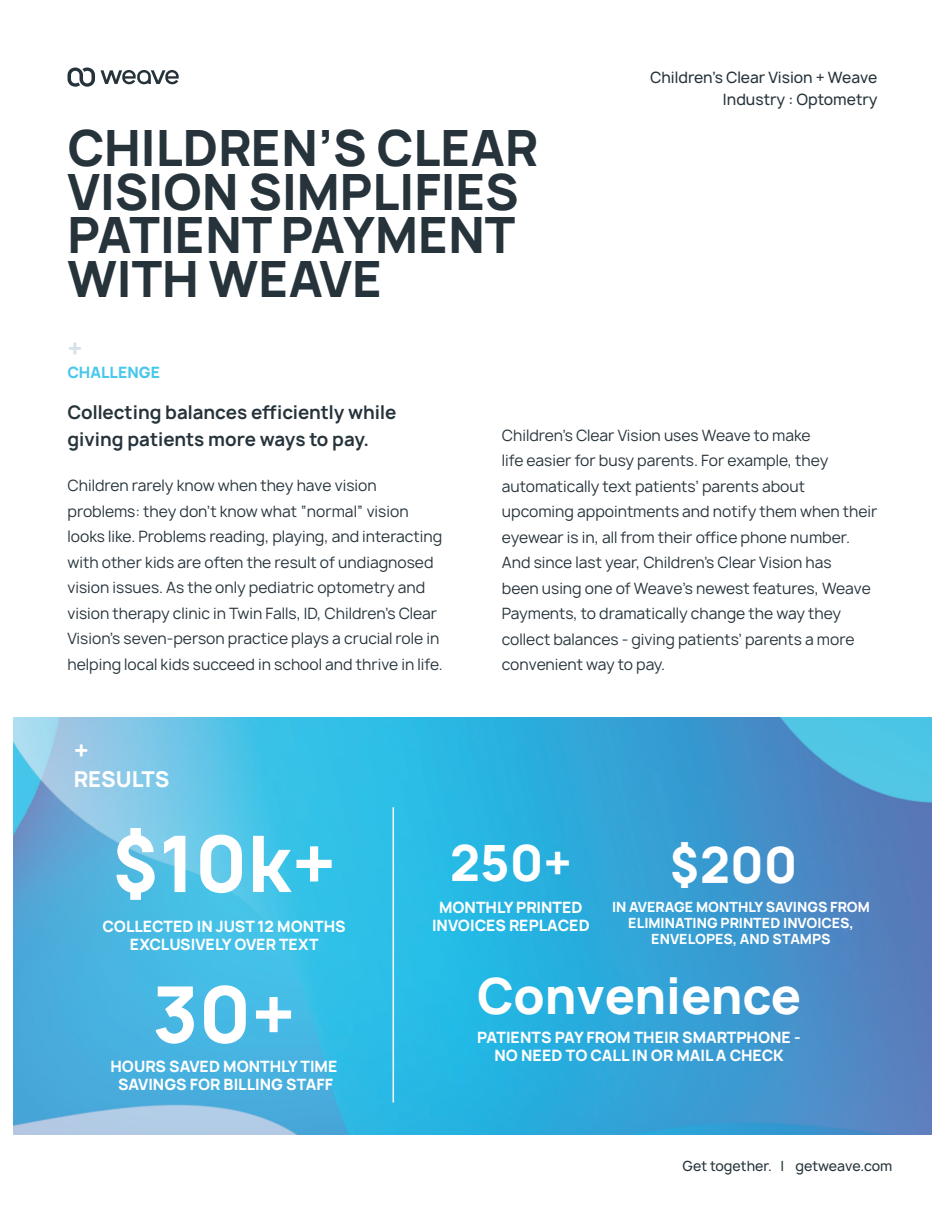
<style>
.page{position:relative;width:945px;height:1215px;background:#fff}
.page>*{position:absolute;margin:0;border:0;box-sizing:border-box;transform-origin:0 0}
.t1{font:800 75px "Manrope";color:#fff}
.t2{font:800 48px/43.5px "Manrope";color:#26333b}
.t3{font:800 48px "Manrope";color:#fff}
.t4{font:800 25.5px "Manrope";color:#d7e1e8}
.t5{font:800 25.5px "Manrope";color:#fff}
.t6{font:800 21px "Manrope";color:#fff}
.t7{font:700 18px/27px "Manrope";color:#26333b}
.t8{font:15px/25.5px "Manrope";color:#26333b}
.t9{font:800 15px/18px "Manrope";color:#fff;text-align:center}
.t10{font:500 15px "Manrope";color:#26333b}
.t11{font:800 15px "Manrope";color:#47c7ea}
.t12{font:800 13.5px/16.2px "Manrope";color:#fff;text-align:center}
.t13{font:500 13.5px "Manrope";color:#26333b}
</style>
<div class="page">
<svg style="left:67px;top:67px;width:112px;height:20px"></svg>
<img style="left:14px;top:717px;width:918px;height:418px">
<hr style="left:393px;top:807px;width:1px;height:296px;background:#fff">
<p class="t2" style="left:68px;top:127px;width:472px">CHILDREN’S CLEAR<br>VISION SIMPLIFIES<br>PATIENT PAYMENT<br>WITH WEAVE</p>
<p class="t4" style="left:68px;top:331px;width:17px">+</p>
<p class="t11" style="left:68px;top:362px;width:94px">CHALLENGE</p>
<p class="t10" style="left:650px;top:68px;width:229px">Children’s Clear Vision + Weave</p>
<p class="t10" style="left:723px;top:90px;width:156px">Industry : Optometry</p>
<p class="t7" style="left:68px;top:399px;width:330px">Collecting balances efficiently while giving patients more ways to pay.</p>
<p class="t8" style="left:68px;top:473px;width:377px">Children rarely know when they have vision problems: they don’t know what “normal” vision looks like. Problems reading, playing, and interacting with other kids are often the result of undiagnosed vision issues. As the only pediatric optometry and vision therapy clinic in Twin Falls, ID, Children’s Clear Vision’s seven-person practice plays a crucial role in helping local kids succeed in school and thrive in life.</p>
<p class="t5" style="left:74px;top:733px;width:17px">+</p>
<p class="t6" style="left:74px;top:765px;width:97px">RESULTS</p>
<p class="t8" style="left:502px;top:423px;width:377px">Children’s Clear Vision uses Weave to make<br>life easier for busy parents. For example, they automatically text patients’ parents about upcoming appointments and notify them when their eyewear is in, all from their office phone number.<br>And since last year, Children’s Clear Vision has<br>been using one of Weave’s newest features, Weave Payments, to dramatically change the way they collect balances - giving patients’ parents a more convenient way to pay.</p>
<p class="t1" style="left:112px;top:813px;width:226px">$10k+</p>
<p class="t9" style="left:102px;top:917px;width:245px">COLLECTED IN JUST 12 MONTHS<br>EXCLUSIVELY OVER TEXT</p>
<p class="t3" style="left:450px;top:831px;width:124px">250+</p>
<p class="t3" style="left:669px;top:833px;width:130px">$200</p>
<p class="t9" style="left:439px;top:899px;width:145px">MONTHLY PRINTED</p>
<p class="t9" style="left:432px;top:917px;width:159px">INVOICES REPLACED</p>
<p class="t12" style="left:612px;top:898px;width:259px">IN AVERAGE MONTHLY SAVINGS FROM<br>ELIMINATING PRINTED INVOICES,<br>ENVELOPES, AND STAMPS</p>
<p class="t1" style="left:152px;top:964px;width:145px">30+</p>
<p class="t3" style="left:477px;top:964px;width:326px">Convenience</p>
<p class="t9" style="left:477px;top:1028px;width:325px">PATIENTS PAY FROM THEIR SMARTPHONE -<br>NO NEED TO CALL IN OR MAIL A CHECK</p>
<p class="t9" style="left:111px;top:1058px;width:229px">HOURS SAVED MONTHLY TIME</p>
<p class="t9" style="left:118px;top:1076px;width:217px">SAVINGS FOR BILLING STAFF</p>
<p class="t13" style="left:683px;top:1158px;width:211px">Get together. | getweave.com</p>
</div>
